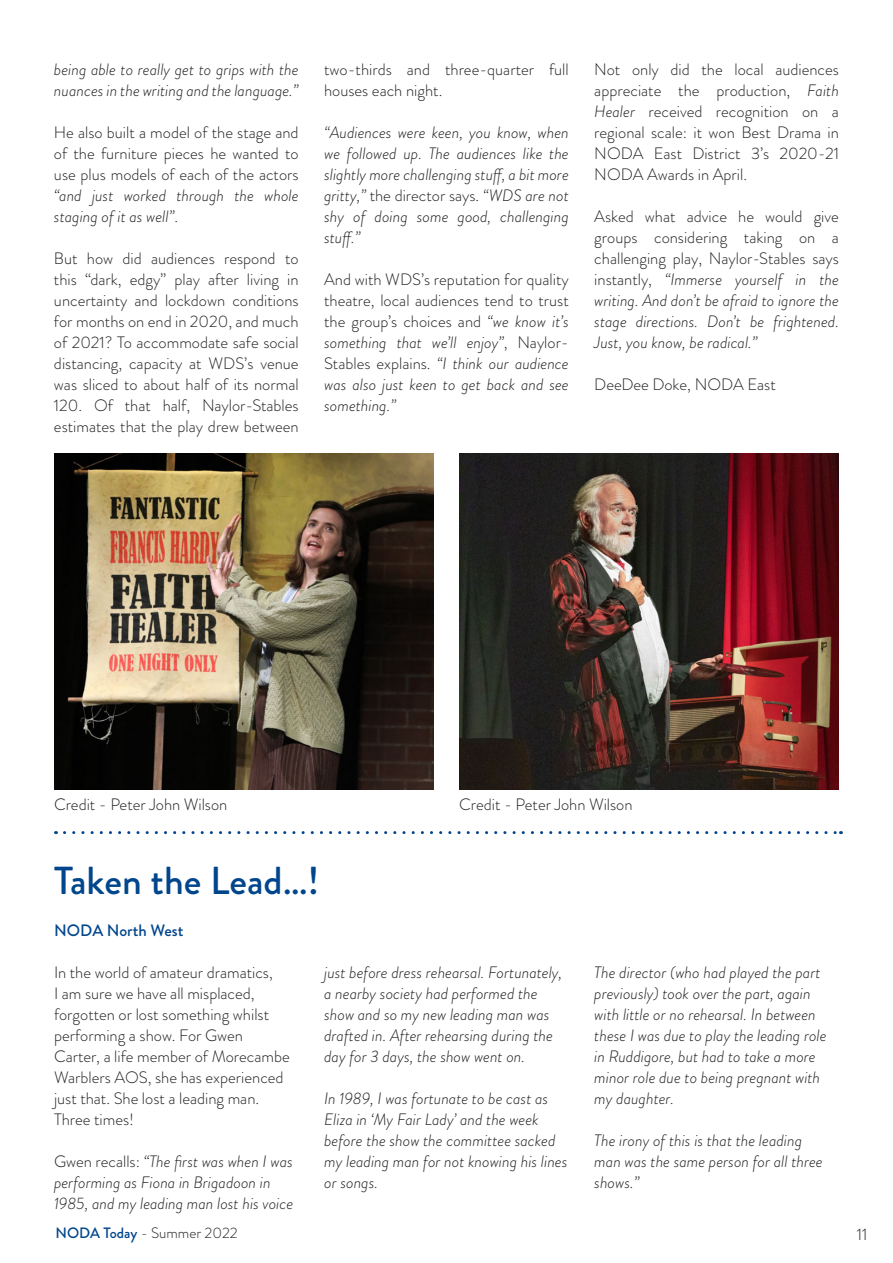
<style>
.page{position:relative;width:893px;height:1263px;background:#fff}
.page>*{position:absolute;margin:0;border:0;box-sizing:border-box;transform-origin:0 0}
.t1{font:500 39px "Brandon Grotesque";color:#01468c}
.t2{font:italic 300 16.5px/21px "Brandon Grotesque";color:#231f20}
.t3{font:300 16.5px/21px "Brandon Grotesque";color:#231f20;text-align:justify}
.t4{font:500 16.5px "Brandon Grotesque";color:#01468c}
.t5{font:300 15px "Brandon Grotesque";color:#231f20}
.s1{font-style:italic}
.s2{font-style:normal}
.s3{font-weight:500;color:#01468c}
</style>
<div class="page">
<img style="left:54px;top:453px;width:380px;height:336px">
<img style="left:459px;top:453px;width:380px;height:336px">
<svg style="left:65px;top:831px;width:776px;height:3px"></svg>
<p class="t2" style="left:54px;top:59px;width:246px">being able to really get to grips with the nuances in the writing and the language.”</p>
<p class="t3" style="left:54px;top:122px;width:246px">He also built a model of the stage and of the furniture pieces he wanted to use plus models of each of the actors <span class="s1">“and just worked through the whole staging of it as well”</span>.</p>
<p class="t3" style="left:54px;top:248px;width:246px">But how did audiences respond to this “dark, edgy” play after living in uncertainty and lockdown conditions for months on end in 2020, and much of 2021? To accommodate safe social distancing, capacity at WDS’s venue was sliced to about half of its normal 120. Of that half, Naylor-Stables estimates that the play drew between</p>
<p class="t3" style="left:324px;top:59px;width:246px">two-thirds and three-quarter full houses each night.</p>
<p class="t2" style="left:324px;top:122px;width:246px;text-align:justify">“Audiences were keen, you know, when we followed up. The audiences like the slightly more challenging stuff, a bit more gritty,” <span class="s2">the director says.</span> “WDS are not shy of doing some good, challenging stuff.”</p>
<p class="t3" style="left:324px;top:269px;width:246px">And with WDS’s reputation for quality theatre, local audiences tend to trust the group’s choices and <span class="s1">“we know it’s something that we’ll enjoy”</span>, Naylor-Stables explains. <span class="s1">“I think our audience was also just keen to get back and see something.”</span></p>
<p class="t3" style="left:594px;top:59px;width:246px">Not only did the local audiences appreciate the production, <span class="s1">Faith Healer</span> received recognition on a regional scale: it won Best Drama in NODA East District 3’s 2020-21<br>NODA Awards in April.</p>
<p class="t2" style="left:594px;top:206px;width:246px;text-align:justify"><span class="s2">Asked what advice he would give groups considering taking on a challenging play, Naylor-Stables says instantly,</span> “Immerse yourself in the writing. And don’t be afraid to ignore the stage directions. Don’t be frightened.<br>Just, you know, be radical.”</p>
<p class="t3" style="left:594px;top:374px;width:183px">DeeDee Doke, NODA East</p>
<p class="t3" style="left:54px;top:794px;width:175px">Credit - Peter John Wilson</p>
<p class="t3" style="left:459px;top:794px;width:175px">Credit - Peter John Wilson</p>
<p class="t1" style="left:54px;top:854px;width:267px">Taken the Lead…!</p>
<p class="t4" style="left:54px;top:919px;width:131px">NODA North West</p>
<p class="t3" style="left:54px;top:962px;width:237px;text-align:left">In the world of amateur dramatics,<br>I am sure we have all misplaced, forgotten or lost something whilst performing a show. For Gwen<br>Carter, a life member of Morecambe<br>Warblers AOS, she has experienced just that. She lost a leading man.<br>Three times!</p>
<p class="t2" style="left:54px;top:1151px;width:241px"><span class="s2">Gwen recalls:</span> “The first was when I was performing as Fiona in Brigadoon in<br>1985, and my leading man lost his voice</p>
<p class="t2" style="left:324px;top:962px;width:240px">just before dress rehearsal. Fortunately, a nearby society had performed the show and so my new leading man was drafted in. After rehearsing during the day for 3 days, the show went on.</p>
<p class="t2" style="left:324px;top:1088px;width:245px">In 1989, I was fortunate to be cast as<br>Eliza in ‘My Fair Lady’ and the week before the show the committee sacked my leading man for not knowing his lines or songs.</p>
<p class="t2" style="left:594px;top:962px;width:234px">The director (who had played the part previously) took over the part, again with little or no rehearsal. In between these I was due to play the leading role in Ruddigore, but had to take a more minor role due to being pregnant with my daughter.</p>
<p class="t2" style="left:594px;top:1130px;width:230px">The irony of this is that the leading man was the same person for all three shows.”</p>
<p class="t5" style="left:55px;top:1223px;width:184px"><span class="s3">NODA Today</span> - Summer 2022</p>
<p class="t3" style="left:857px;top:1224px;width:12px">11</p>
</div>
